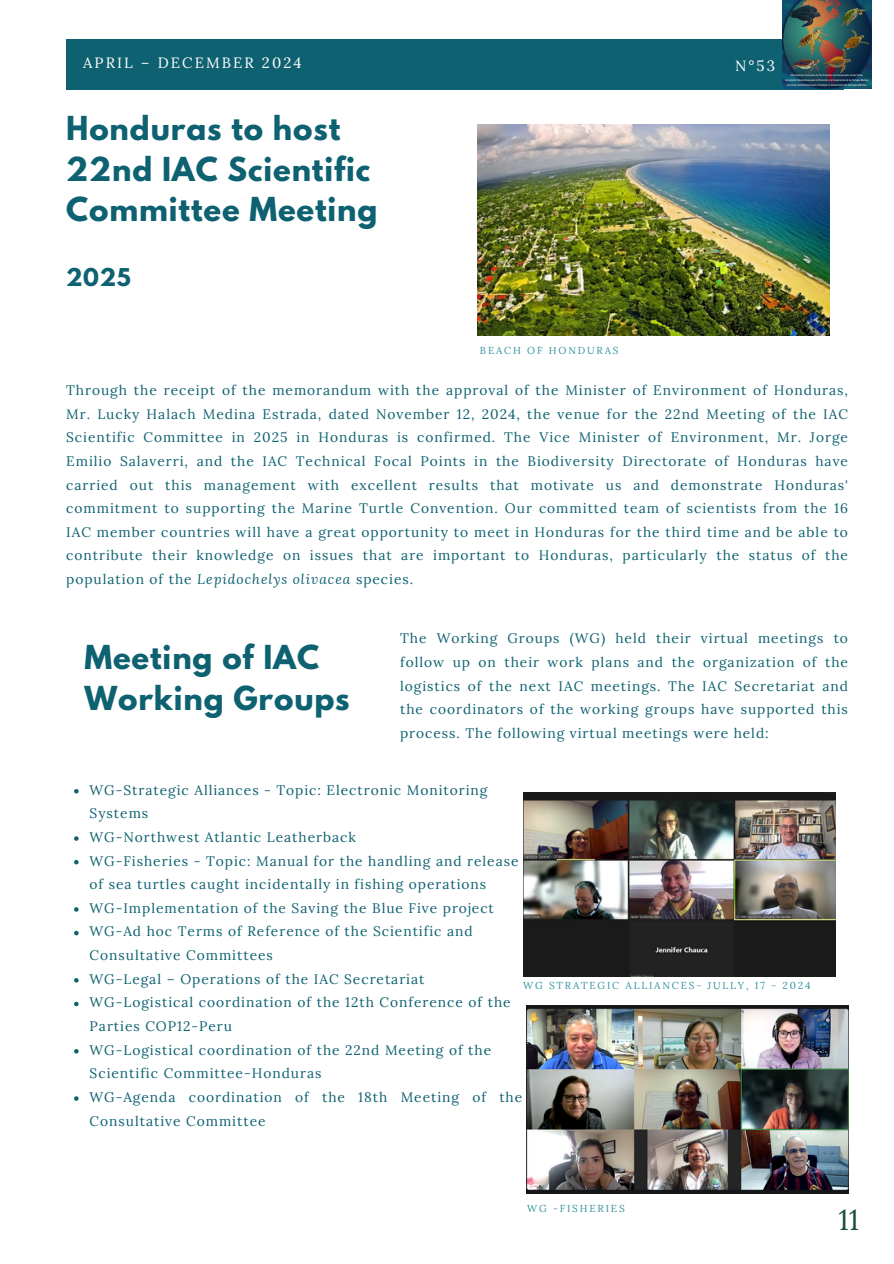
<style>
.page{position:relative;width:894px;height:1264px;background:#fff}
.page>*{position:absolute;margin:0;border:0;box-sizing:border-box;transform-origin:0 0}
.t1{font:700 29.25px/40.5px "League Spartan";letter-spacing:.03em;color:#0e6171}
.t2{font:28.5px "Lora";color:#1a4c40}
.t3{font:700 21.75px "League Spartan";color:#0e6171}
.t4{font:14.85px "Lora";letter-spacing:.14em;color:#fff}
.t5{font:13.8px/23.7px "Lora";letter-spacing:.07em;color:#0e6171}
.t6{font:10.05px "Lora";letter-spacing:.18em;color:#3494a0}
.s1{font-style:italic}
</style>
<div class="page">
<img style="left:523px;top:792px;width:311px;height:184px">
<svg style="left:74px;top:789px;width:5px;height:4px"></svg>
<svg style="left:74px;top:836px;width:5px;height:4px"></svg>
<svg style="left:74px;top:860px;width:5px;height:4px"></svg>
<svg style="left:74px;top:907px;width:5px;height:4px"></svg>
<svg style="left:74px;top:930px;width:5px;height:5px"></svg>
<svg style="left:74px;top:978px;width:5px;height:4px"></svg>
<svg style="left:74px;top:1001px;width:5px;height:5px"></svg>
<svg style="left:74px;top:1049px;width:5px;height:4px"></svg>
<svg style="left:74px;top:1096px;width:5px;height:4px"></svg>
<div style="left:66px;top:39px;width:776px;height:51px;background:#0e6171"></div>
<img style="left:782px;top:0;width:89px;height:89px">
<img style="left:526px;top:1005px;width:322px;height:188px">
<img style="left:477px;top:125px;width:352px;height:210px">
<p class="t4" style="left:83px;top:53px;width:220px">APRIL – DECEMBER 2024</p>
<p class="t4" style="left:734px;top:56px;width:41px">N°53</p>
<p class="t1" style="left:66px;top:112px;width:313px">Honduras to host<br>22nd IAC Scientific<br>Committee Meeting</p>
<p class="t3" style="left:66px;top:266px;width:66px">2025</p>
<p class="t6" style="left:480px;top:344px;width:140px">BEACH OF HONDURAS</p>
<p class="t5" style="left:66px;top:378px;width:783px;text-align:justify">Through the receipt of the memorandum with the approval of the Minister of Environment of Honduras, Mr. Lucky Halach Medina Estrada, dated November 12, 2024, the venue for the 22nd Meeting of the IAC Scientific Committee in 2025 in Honduras is confirmed. The Vice Minister of Environment, Mr. Jorge Emilio Salaverri, and the IAC Technical Focal Points in the Biodiversity Directorate of Honduras have carried out this management with excellent results that motivate us and demonstrate Honduras' commitment to supporting the Marine Turtle Convention. Our committed team of scientists from the 16<br>IAC member countries will have a great opportunity to meet in Honduras for the third time and be able to contribute their knowledge on issues that are important to Honduras, particularly the status of the population of the <span class="s1">Lepidochelys olivacea</span> species.</p>
<h3 class="t1" style="left:84px;top:641px;width:266px">Meeting of IAC<br>Working Groups</h3>
<h1 class="t5" style="left:400px;top:626px;width:449px;text-align:justify">The Working Groups (WG) held their virtual meetings to follow up on their work plans and the organization of the logistics of the next IAC meetings. The IAC Secretariat and the coordinators of the working groups have supported this process. The following virtual meetings were held:</h1>
<h2 class="t5" style="left:90px;top:777px;width:399px">WG-Strategic Alliances - Topic: Electronic Monitoring<br>Systems</h2>
<p class="t5" style="left:90px;top:825px;width:267px">WG-Northwest Atlantic Leatherback</p>
<p class="t5" style="left:90px;top:848px;width:430px">WG-Fisheries - Topic: Manual for the handling and release of sea turtles caught incidentally in fishing operations</p>
<h4 class="t5" style="left:90px;top:895px;width:405px">WG-Implementation of the Saving the Blue Five project</h4>
<h4 class="t5" style="left:90px;top:919px;width:384px">WG-Ad hoc Terms of Reference of the Scientific and<br>Consultative Committees</h4>
<h1 class="t5" style="left:90px;top:966px;width:336px">WG-Legal – Operations of the IAC Secretariat</h1>
<p class="t5" style="left:90px;top:990px;width:422px">WG-Logistical coordination of the 12th Conference of the<br>Parties COP12-Peru</p>
<p class="t5" style="left:90px;top:1037px;width:403px">WG-Logistical coordination of the 22nd Meeting of the<br>Scientific Committee-Honduras</p>
<p class="t5" style="left:90px;top:1084px;width:434px">WG-Agenda coordination of the 18th Meeting of the<br>Consultative Committee</p>
<h3 class="t6" style="left:523px;top:979px;width:289px">WG STRATEGIC ALLIANCES- JULLY, 17 - 2024</h3>
<p class="t6" style="left:527px;top:1202px;width:99px">WG -FISHERIES</p>
<p class="t2" style="left:838px;top:1201px;width:22px">11</p>
</div>
